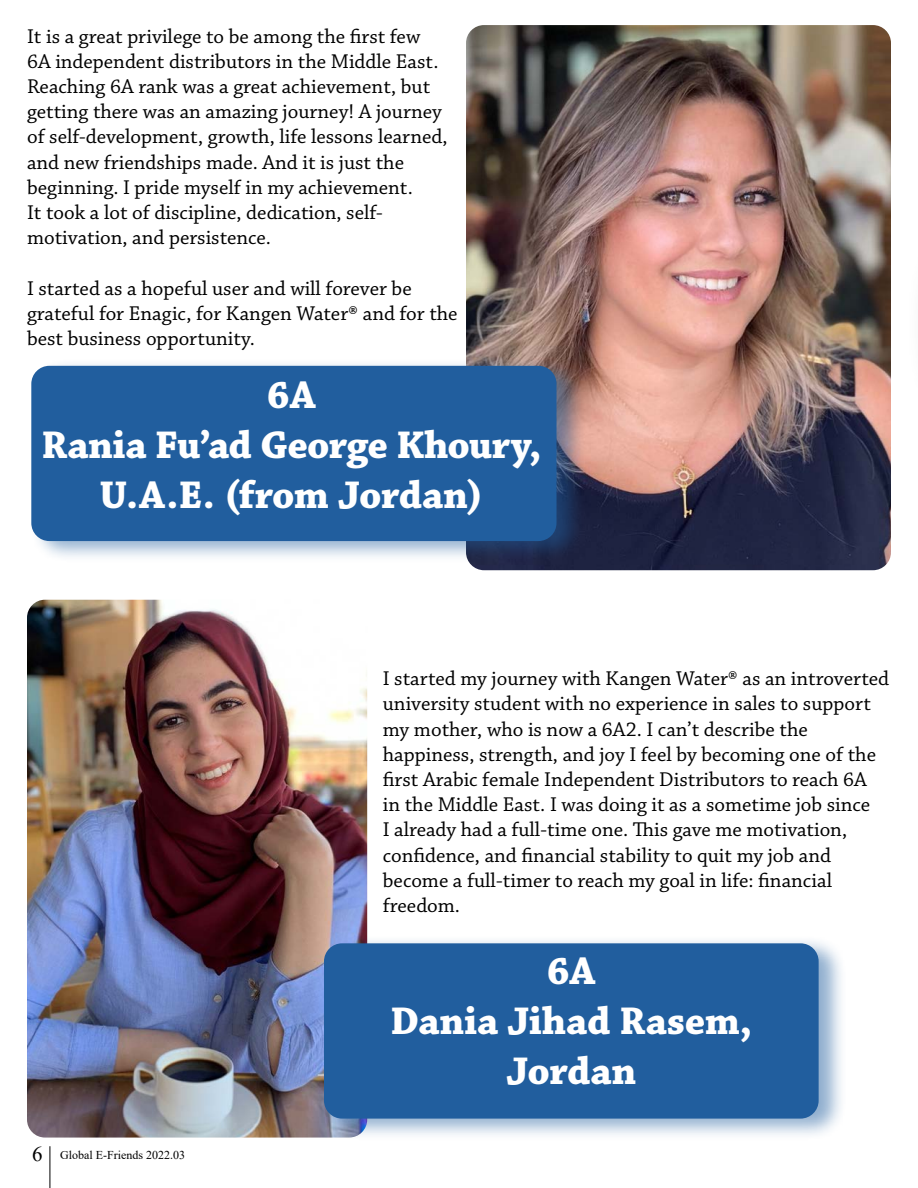
<style>
.page{position:relative;width:918px;height:1188px;background:#fff}
.page>*{position:absolute;margin:0;border:0;box-sizing:border-box;transform-origin:0 0}
.t1{font:40.5px/49.9px "Chaparral Pro Bold Capt";letter-spacing:-.015em;color:#fff;text-align:center}
.t2{font:21px/25.2px "Chaparral Pro";color:#000}
.t3{font:12px "Times New Roman";color:#000}
.s1{font-size:21px}
</style>
<div class="page">
<img style="left:27px;top:600px;width:340px;height:538px">
<img style="left:466px;top:25px;width:425px;height:545px">
<hr style="left:49px;top:1146px;width:1px;height:42px;background:#000">
<div style="left:30px;top:357px;width:555px;height:206px;background:#215e9e;opacity:.5"></div>
<div style="left:31px;top:366px;width:525px;height:175px;background:#215e9e;border-radius:18px"></div>
<div style="left:322px;top:935px;width:526px;height:206px;background:#215e9e;opacity:.5"></div>
<div style="left:324px;top:943px;width:495px;height:176px;background:#215e9e;border-radius:18px"></div>
<p class="t2" style="left:27px;top:24px;width:422px">It is a great privilege to be among the first few 6A independent distributors in the Middle East.<br>Reaching 6A rank was a great achievement, but getting there was an amazing journey! A journey of self-development, growth, life lessons learned, and new friendships made. And it is just the beginning. I pride myself in my achievement.<br>It took a lot of discipline, dedication, self&shy;motivation, and persistence.</p>
<p class="t2" style="left:27px;top:276px;width:432px">I started as a hopeful user and will forever be grateful for Enagic, for Kangen Water® and for the best business opportunity.</p>
<h1 class="t1" style="left:41px;top:372px;width:502px">6A<br>Rania Fu’ad George Khoury,<br>U.A.E. (from Jordan)</h1>
<p class="t2" style="left:383px;top:667px;width:508px">I started my journey with Kangen Water® as an introverted university student with no experience in sales to support my mother, who is now a 6A2. I can’t describe the happiness, strength, and joy I feel by becoming one of the first Arabic female Independent Distributors to reach 6A in the Middle East. I was doing it as a sometime job since<br>I already had a full-time one. This gave me motivation, confidence, and financial stability to quit my job and become a full-timer to reach my goal in life: financial freedom.</p>
<p class="t3" style="left:32px;top:1146px;width:155px"><span class="s1">6</span> Global E-Friends 2022.03</p>
<h1 class="t1" style="left:390px;top:947px;width:364px">6A<br>Dania Jihad Rasem,<br>Jordan</h1>
</div>
